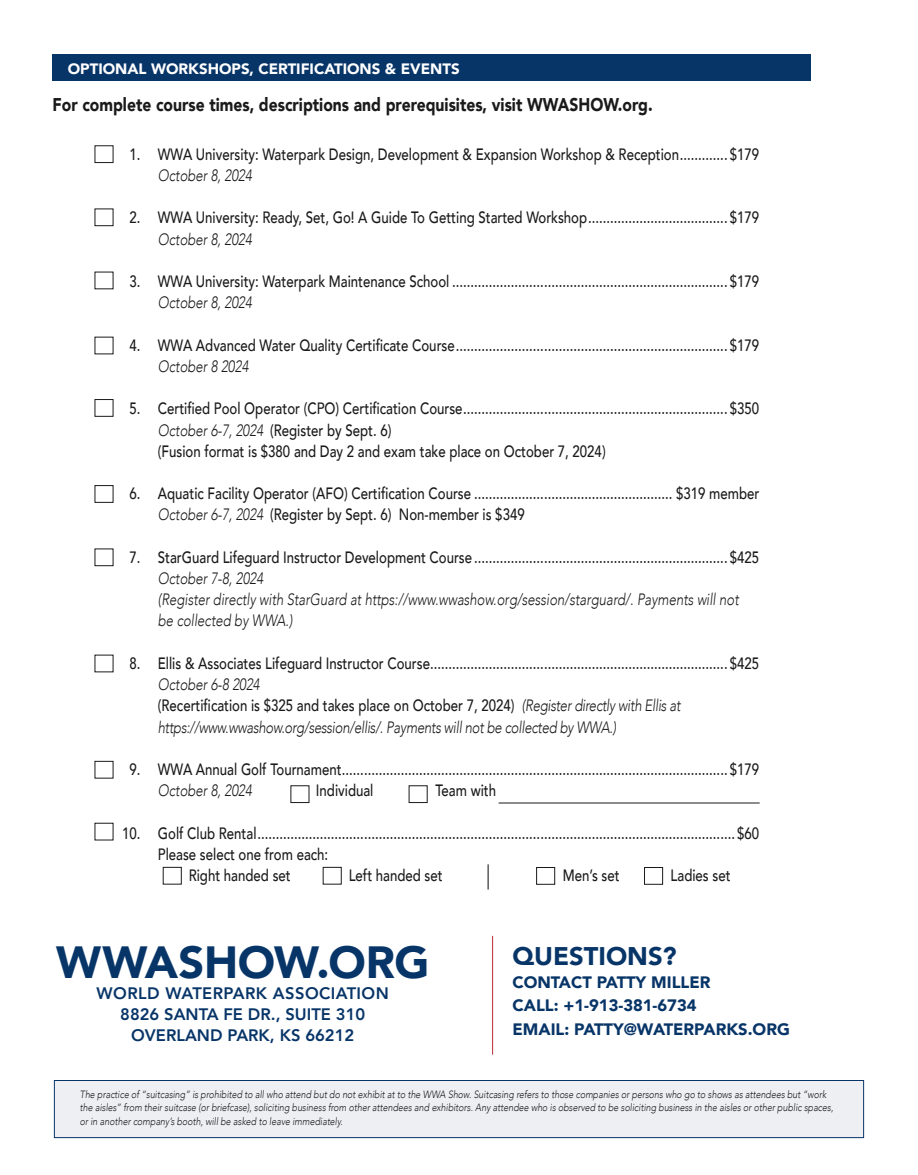
<style>
.page{position:relative;width:918px;height:1175px;background:#fff}
.page>*{position:absolute;margin:0;border:0;box-sizing:border-box;transform-origin:0 0}
.t1{font:900 45px "Avenir";letter-spacing:-.01em;color:#083568}
.t2{font:500 32.7px "Avenir";color:#1a1a1a;scale:.4 1}
.t3{font:900 25.5px "Avenir";color:#083568}
.t4{font:900 18.45px "Avenir";color:#1a1a1a;scale:.85 1}
.t5{font:800 16.5px/21px "Avenir LT Std";color:#083568;text-align:center}
.t6{font:900 16.5px/23.2px "Avenir";color:#083568}
.t7{font:500 16.35px/21.1px "Avenir";color:#1a1a1a;scale:.81 1}
.t8{font:italic 300 16.35px/21.1px "Avenir";color:#1a1a1a;scale:.81 1}
.t9{font:italic 300 16.35px/21.1px "Avenir";letter-spacing:-.02em;color:#1a1a1a;scale:.81 1}
.t10{font:900 15px "Avenir";color:#fff}
.t11{font:italic 300 10.5px/13.5px "Avenir";color:#1a1a1a;scale:.85 1}
.s1{font-weight:300;font-style:italic}
.s2{font-weight:500;font-style:normal}
</style>
<div class="page">
<div style="left:53px;top:54px;width:758px;height:26px;background:#083568"></div>
<hr style="left:492px;top:935px;width:1px;height:119px;background:#bc2835">
<div style="left:54px;top:1080px;width:810px;height:58px;background:#edeff3;border:1px solid #083568"></div>
<div style="left:95px;top:145px;width:19px;height:18px;border:1px solid #1a1a1a"></div>
<div style="left:95px;top:208px;width:19px;height:18px;border:1px solid #1a1a1a"></div>
<div style="left:95px;top:399px;width:19px;height:18px;border:1px solid #1a1a1a"></div>
<div style="left:163px;top:867px;width:19px;height:17px;border:1px solid #1a1a1a"></div>
<div style="left:323px;top:867px;width:19px;height:17px;border:1px solid #1a1a1a"></div>
<div style="left:536px;top:867px;width:19px;height:17px;border:1px solid #1a1a1a"></div>
<div style="left:644px;top:867px;width:19px;height:17px;border:1px solid #1a1a1a"></div>
<div style="left:95px;top:485px;width:19px;height:18px;border:1px solid #1a1a1a"></div>
<div style="left:95px;top:548px;width:19px;height:18px;border:1px solid #1a1a1a"></div>
<div style="left:95px;top:761px;width:19px;height:17px;border:1px solid #1a1a1a"></div>
<div style="left:409px;top:785px;width:19px;height:18px;border:1px solid #1a1a1a"></div>
<div style="left:290px;top:785px;width:19px;height:18px;border:1px solid #1a1a1a"></div>
<hr style="left:499px;top:802px;width:261px;height:1px;background:#1a1a1a">
<p class="t10" style="left:68px;top:59px;width:393px">OPTIONAL WORKSHOPS, CERTIFICATIONS &amp; EVENTS</p>
<p class="t4" style="left:52px;top:92px;width:708px">For complete course times, descriptions and prerequisites, visit WWASHOW.org.</p>
<p class="t7" style="left:130px;top:144px;width:779px">1. WWA University: Waterpark Design, Development &amp; Expansion Workshop &amp; Reception............. $179</p>
<p class="t8" style="left:158px;top:165px;width:118px">October 8, 2024</p>
<p class="t7" style="left:130px;top:208px;width:779px">2. WWA University: Ready, Set, Go! A Guide To Getting Started Workshop...................................... $179</p>
<p class="t8" style="left:158px;top:229px;width:118px">October 8, 2024</p>
<p class="t7" style="left:130px;top:271px;width:779px">3. WWA University: Waterpark Maintenance School ........................................................................... $179</p>
<p class="t8" style="left:158px;top:292px;width:118px">October 8, 2024</p>
<p class="t7" style="left:130px;top:335px;width:779px">4. WWA Advanced Water Quality Certificate Course.......................................................................... $179</p>
<p class="t8" style="left:158px;top:356px;width:113px">October 8 2024</p>
<p class="t7" style="left:158px;top:398px;width:744px;text-indent:-28px">5. Certified Pool Operator (CPO) Certification Course........................................................................ $350<br><span class="s1">October 6-7, 2024</span> (Register by Sept. 6)<br>(Fusion format is $380 and Day 2 and exam take place on October 7, 2024)</p>
<p class="t7" style="left:158px;top:483px;width:744px;text-indent:-28px">6. Aquatic Facility Operator (AFO) Certification Course ...................................................... $319 member<br><span class="s1">October 6-7, 2024</span> (Register by Sept. 6) Non-member is $349</p>
<p class="t7" style="left:130px;top:547px;width:779px">7. StarGuard Lifeguard Instructor Development Course ..................................................................... $425</p>
<p class="t8" style="left:158px;top:568px;width:719px">October 7-8, 2024<br>(Register directly with StarGuard at https://www.wwashow.org/session/starguard/. Payments will not be collected by WWA.)</p>
<p class="t7" style="left:130px;top:653px;width:779px">8. Ellis &amp; Associates Lifeguard Instructor Course................................................................................. $425</p>
<p class="t9" style="left:158px;top:674px;width:647px">October 6-8 2024<br><span class="s2">(Recertification is $325 and takes place on October 7, 2024)</span> (Register directly with Ellis at https://www.wwashow.org/session/ellis/. Payments will not be collected by WWA.)</p>
<p class="t7" style="left:130px;top:759px;width:779px">9. WWA Annual Golf Tournament......................................................................................................... $179</p>
<p class="t8" style="left:158px;top:780px;width:118px">October 8, 2024</p>
<p class="t7" style="left:316px;top:780px;width:72px">Individual</p>
<p class="t7" style="left:435px;top:780px;width:76px">Team with</p>
<p class="t7" style="left:122px;top:823px;width:788px">10. Golf Club Rental.................................................................................................................................. $60</p>
<p class="t7" style="left:158px;top:844px;width:212px">Please select one from each:</p>
<p class="t7" style="left:189px;top:865px;width:127px">Right handed set</p>
<p class="t7" style="left:349px;top:865px;width:118px">Left handed set</p>
<h2 class="t2" style="left:487px;top:856px;width:9px">|</h2>
<p class="t7" style="left:563px;top:865px;width:72px">Men’s set</p>
<p class="t7" style="left:671px;top:865px;width:76px">Ladies set</p>
<h1 class="t1" style="left:56px;top:933px;width:375px">WWASHOW.ORG</h1>
<p class="t5" style="left:97px;top:982px;width:294px">WORLD WATERPARK ASSOCIATION<br>8826 SANTA FE DR., SUITE 310<br>OVERLAND PARK, KS 66212</p>
<h3 class="t3" style="left:512px;top:939px;width:166px">QUESTIONS?</h3>
<p class="t6" style="left:512px;top:971px;width:279px">CONTACT PATTY MILLER<br>CALL: +1-913-381-6734<br>EMAIL: PATTY@WATERPARKS.ORG</p>
<p class="t11" style="left:80px;top:1087px;width:888px">The practice of “suitcasing” is prohibited to all who attend but do not exhibit at to the WWA Show. Suitcasing refers to those companies or persons who go to shows as attendees but “work the aisles” from their suitcase (or briefcase), soliciting business from other attendees and exhibitors. Any attendee who is observed to be soliciting business in the aisles or other public spaces, or in another company’s booth, will be asked to leave immediately.</p>
</div>
